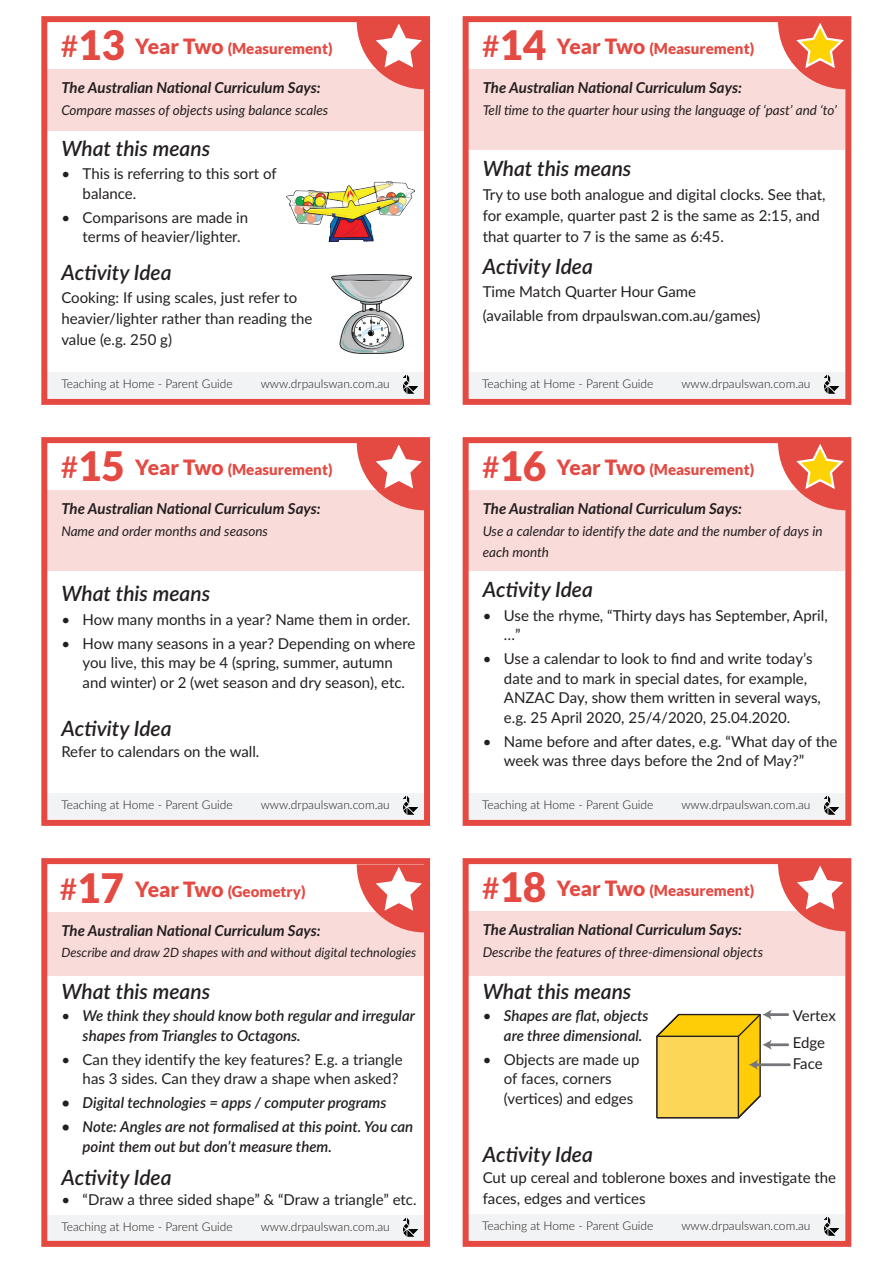
<style>
.page{position:relative;width:893px;height:1263px;background:#fff}
.page>*{position:absolute;margin:0;border:0;box-sizing:border-box;transform-origin:0 0}
.t1{font:italic 600 21px "Lato";color:#231f20}
.t2{font:15px/19.5px "Lato";color:#231f20}
.t3{font:italic 600 15px/19.5px "Lato";color:#231f20}
.t4{font:italic 700 15px "Lato";color:#231f20}
.t5{font:900 15px "Lato";color:#e44942}
.t6{font:italic 13.5px/21px "Lato";color:#231f20}
.t7{font:italic 12.75px "Lato";color:#231f20}
.t8{font:300 12px "Lato";color:#231f20}
.s1{font-weight:600;font-size:30px}
.s2{font-size:40.5px}
.s3{font-size:21px}
.s4{font-weight:400;font-style:normal}
</style>
<div class="page">
<div style="left:47px;top:69px;width:377px;height:62px;background:#f9dbd9"></div>
<div style="left:47px;top:372px;width:377px;height:25px;background:#f2f3f4"></div>
<div style="left:41px;top:16px;width:389px;height:389px;border:6px solid #e44942"></div>
<svg style="left:357px;top:21px;width:68px;height:68px"></svg>
<img style="left:403px;top:375px;width:15px;height:19px">
<img style="left:286px;top:181px;width:129px;height:61px">
<img style="left:332px;top:275px;width:80px;height:78px">
<div style="left:468px;top:69px;width:377px;height:80px;background:#f9dbd9"></div>
<div style="left:468px;top:372px;width:377px;height:25px;background:#f2f3f4"></div>
<div style="left:463px;top:16px;width:388px;height:389px;border:6px solid #e44942"></div>
<svg style="left:778px;top:20px;width:68px;height:69px"></svg>
<img style="left:824px;top:375px;width:15px;height:19px">
<div style="left:468px;top:490px;width:377px;height:80px;background:#f9dbd9"></div>
<div style="left:468px;top:793px;width:377px;height:25px;background:#f2f3f4"></div>
<div style="left:463px;top:437px;width:388px;height:389px;border:6px solid #e44942"></div>
<svg style="left:778px;top:441px;width:68px;height:69px"></svg>
<img style="left:824px;top:796px;width:15px;height:19px">
<div style="left:468px;top:911px;width:377px;height:64px;background:#f9dbd9"></div>
<div style="left:468px;top:1214px;width:377px;height:25px;background:#f2f3f4"></div>
<div style="left:463px;top:858px;width:388px;height:389px;border:6px solid #e44942"></div>
<svg style="left:778px;top:863px;width:68px;height:68px"></svg>
<img style="left:824px;top:1217px;width:15px;height:19px">
<div style="left:47px;top:490px;width:377px;height:80px;background:#f9dbd9"></div>
<div style="left:47px;top:793px;width:377px;height:25px;background:#f2f3f4"></div>
<div style="left:41px;top:437px;width:389px;height:389px;border:6px solid #e44942"></div>
<svg style="left:357px;top:442px;width:68px;height:68px"></svg>
<img style="left:403px;top:796px;width:15px;height:19px">
<div style="left:47px;top:912px;width:377px;height:63px;background:#f9dbd9"></div>
<div style="left:47px;top:1215px;width:377px;height:26px;background:#f2f3f4"></div>
<svg style="left:357px;top:865px;width:66px;height:67px"></svg>
<img style="left:403px;top:1218px;width:15px;height:19px">
<div style="left:41px;top:858px;width:389px;height:389px;border:6px solid #e44942"></div>
<hr style="left:769px;top:1013px;width:19px;height:3px;background:#757679">
<hr style="left:769px;top:1043px;width:19px;height:3px;background:#757679">
<hr style="left:755px;top:1063px;width:34px;height:3px;background:#757679">
<svg style="left:656px;top:1009px;width:116px;height:110px"></svg>
<p class="t5" style="left:61px;top:39px;width:273px"><span class="s1">#</span><span class="s2">13</span> <span class="s3">Year Two</span> (Measurement)</p>
<p class="t4" style="left:61px;top:76px;width:261px">The Australian National Curriculum Says:</p>
<p class="t6" style="left:61px;top:99px;width:268px">Compare masses of objects using balance scales</p>
<p class="t1" style="left:61px;top:133px;width:150px">What this means</p>
<p class="t2" style="left:83px;top:163px;width:196px;text-indent:-21px">• This is referring to this sort of balance.</p>
<p class="t2" style="left:83px;top:207px;width:167px;text-indent:-21px">• Comparisons are made in terms of heavier/lighter.</p>
<p class="t1" style="left:61px;top:257px;width:112px">Activity Idea</p>
<p class="t2" style="left:61px;top:286px;width:253px;line-height:21px">Cooking: If using scales, just refer to heavier/lighter rather than reading the value (e.g. 250 g)</p>
<p class="t8" style="left:61px;top:375px;width:173px">Teaching at Home - Parent Guide</p>
<p class="t8" style="left:261px;top:375px;width:131px">www.drpaulswan.com.au</p>
<p class="t5" style="left:61px;top:460px;width:273px"><span class="s1">#</span><span class="s2">15</span> <span class="s3">Year Two</span> (Measurement)</p>
<p class="t4" style="left:61px;top:497px;width:261px">The Australian National Curriculum Says:</p>
<p class="t6" style="left:61px;top:520px;width:208px">Name and order months and seasons</p>
<p class="t1" style="left:61px;top:578px;width:150px">What this means</p>
<p class="t2" style="left:61px;top:609px;width:351px">• How many months in a year? Name them in order.</p>
<p class="t2" style="left:83px;top:633px;width:334px;text-indent:-21px">• How many seasons in a year? Depending on where you live, this may be 4 (spring, summer, autumn and winter) or 2 (wet season and dry season), etc.</p>
<p class="t1" style="left:61px;top:713px;width:112px">Activity Idea</p>
<p class="t2" style="left:61px;top:741px;width:200px">Refer to calendars on the wall.</p>
<p class="t8" style="left:61px;top:796px;width:173px">Teaching at Home - Parent Guide</p>
<p class="t8" style="left:261px;top:796px;width:131px">www.drpaulswan.com.au</p>
<p class="t5" style="left:60px;top:882px;width:247px"><span class="s1">#</span><span class="s2">17</span> <span class="s3">Year Two</span> (Geometry)</p>
<p class="t4" style="left:61px;top:919px;width:261px">The Australian National Curriculum Says:</p>
<p class="t7" style="left:61px;top:944px;width:356px">Describe and draw 2D shapes with and without digital technologies</p>
<p class="t1" style="left:61px;top:976px;width:150px">What this means</p>
<p class="t3" style="left:83px;top:1005px;width:334px;text-indent:-21px"><span class="s4">•</span> We think they should know both regular and irregular shapes from Triangles to Octagons.</p>
<p class="t2" style="left:61px;top:1049px;width:343px;text-align:right">• Can they identify the key features? E.g. a triangle has 3 sides. Can they draw a shape when asked?</p>
<p class="t3" style="left:61px;top:1092px;width:327px">• Digital technologies = apps / computer programs</p>
<p class="t3" style="left:83px;top:1116px;width:332px;text-indent:-21px">• Note: Angles are not formalised at this point. You can point them out but don’t measure them.</p>
<p class="t1" style="left:61px;top:1161px;width:112px">Activity Idea</p>
<p class="t2" style="left:61px;top:1189px;width:357px">• “Draw a three sided shape” &amp; “Draw a triangle” etc.</p>
<p class="t8" style="left:61px;top:1218px;width:173px">Teaching at Home - Parent Guide</p>
<p class="t8" style="left:261px;top:1218px;width:131px">www.drpaulswan.com.au</p>
<p class="t5" style="left:482px;top:39px;width:274px"><span class="s1">#</span><span class="s2">14</span> <span class="s3">Year Two</span> (Measurement)</p>
<p class="t4" style="left:483px;top:76px;width:261px">The Australian National Curriculum Says:</p>
<p class="t6" style="left:483px;top:99px;width:356px">Tell time to the quarter hour using the language of ‘past’ and ‘to’</p>
<p class="t1" style="left:483px;top:153px;width:150px">What this means</p>
<p class="t2" style="left:483px;top:183px;width:344px;line-height:21px">Try to use both analogue and digital clocks. See that, for example, quarter past 2 is the same as 2:15, and that quarter to 7 is the same as 6:45.</p>
<p class="t1" style="left:483px;top:251px;width:112px">Activity Idea</p>
<p class="t2" style="left:483px;top:279px;width:279px;line-height:24px">Time Match Quarter Hour Game (available from drpaulswan.com.au/games)</p>
<p class="t8" style="left:482px;top:375px;width:173px">Teaching at Home - Parent Guide</p>
<p class="t8" style="left:681px;top:375px;width:131px">www.drpaulswan.com.au</p>
<p class="t5" style="left:482px;top:460px;width:274px"><span class="s1">#</span><span class="s2">16</span> <span class="s3">Year Two</span> (Measurement)</p>
<p class="t4" style="left:483px;top:497px;width:261px">The Australian National Curriculum Says:</p>
<p class="t6" style="left:483px;top:520px;width:342px">Use a calendar to identify the date and the number of days in each month</p>
<p class="t1" style="left:483px;top:574px;width:112px">Activity Idea</p>
<p class="t2" style="left:504px;top:605px;width:325px;text-indent:-21px">• Use the rhyme, “Thirty days has September, April, …”</p>
<p class="t2" style="left:504px;top:648px;width:319px;text-indent:-21px">• Use a calendar to look to find and write today’s date and to mark in special dates, for example, ANZAC Day, show them written in several ways, e.g. 25 April 2020, 25/4/2020, 25.04.2020.</p>
<p class="t2" style="left:504px;top:731px;width:335px;text-indent:-21px">• Name before and after dates, e.g. “What day of the week was three days before the 2nd of May?”</p>
<p class="t8" style="left:482px;top:796px;width:173px">Teaching at Home - Parent Guide</p>
<p class="t8" style="left:681px;top:796px;width:131px">www.drpaulswan.com.au</p>
<p class="t5" style="left:482px;top:881px;width:274px"><span class="s1">#</span><span class="s2">18</span> <span class="s3">Year Two</span> (Measurement)</p>
<p class="t4" style="left:483px;top:918px;width:261px">The Australian National Curriculum Says:</p>
<p class="t6" style="left:483px;top:941px;width:282px">Describe the features of three-dimensional objects</p>
<p class="t1" style="left:483px;top:976px;width:150px">What this means</p>
<p class="t3" style="left:504px;top:1005px;width:146px;text-indent:-21px"><span class="s4">•</span> Shapes are flat, objects are three dimensional.</p>
<p class="t2" style="left:504px;top:1049px;width:137px;text-indent:-21px">• Objects are made up of faces, corners (vertices) and edges</p>
<p class="t2" style="left:793px;top:1001px;width:45px;line-height:27px">Vertex<br>Edge</p>
<p class="t2" style="left:793px;top:1053px;width:31px">Face</p>
<p class="t1" style="left:483px;top:1139px;width:112px">Activity Idea</p>
<p class="t2" style="left:483px;top:1166px;width:355px;line-height:21px">Cut up cereal and toblerone boxes and investigate the faces, edges and vertices</p>
<p class="t8" style="left:482px;top:1217px;width:173px">Teaching at Home - Parent Guide</p>
<p class="t8" style="left:681px;top:1217px;width:131px">www.drpaulswan.com.au</p>
</div>
